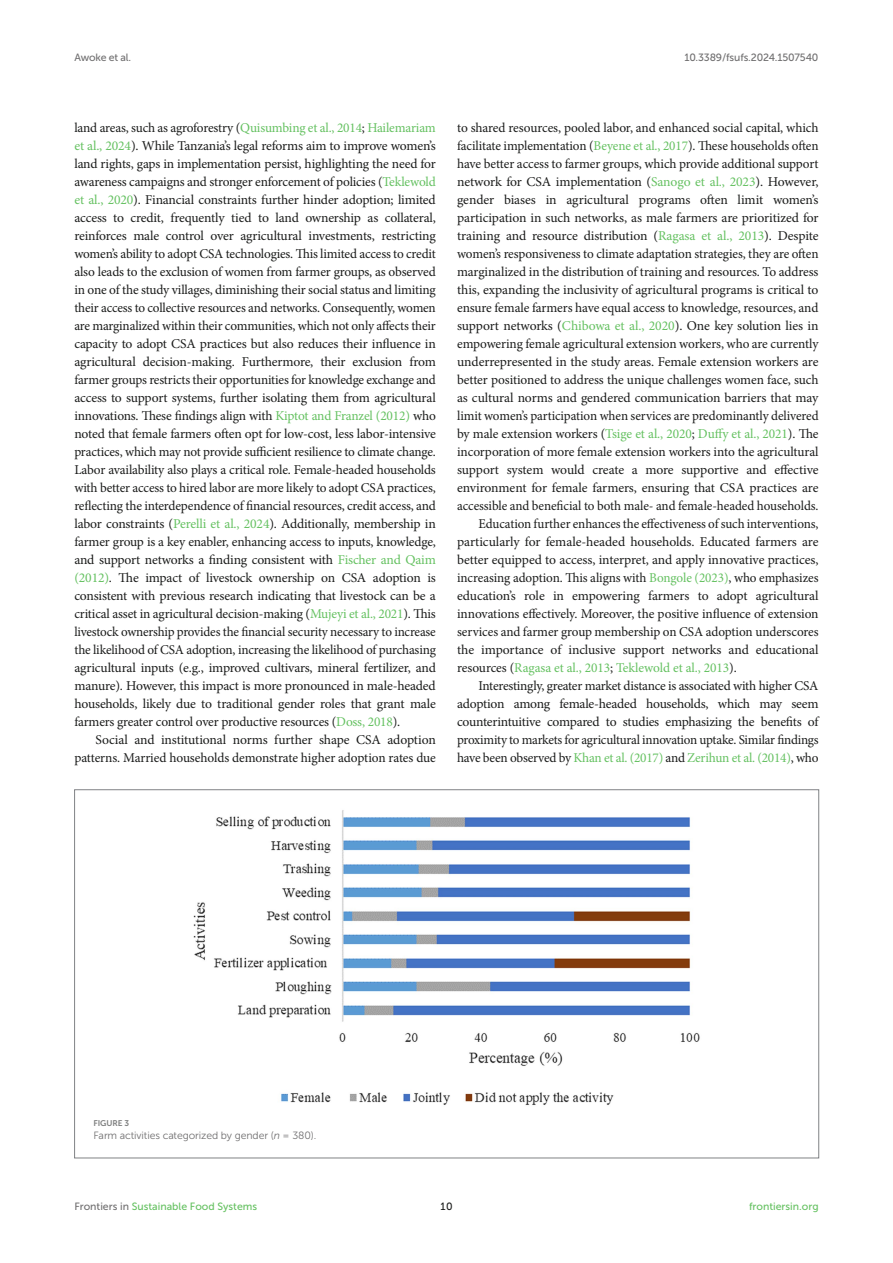
<style>
.page{position:relative;width:893px;height:1263px;background:#fff}
.page>*{position:absolute;margin:0;border:0;box-sizing:border-box;transform-origin:0 0}
.TEXT{font:13.5px/18px "Minion Pro";letter-spacing:-.01em;color:#1b1c1b;text-align:justify}
.t1{font:10.5px "Museo Sans 500";color:#65c161}
.FIG_LEG{font:10.5px "Museo Sans 300";letter-spacing:-.01em;color:#706f70}
.t2{font:10.5px "Museo Sans 500";letter-spacing:-.015em;color:#706f70}
.t3{font:10.5px "Museo Sans 500";color:#1b1c1b}
.FIG_HD{font:8.25px "Museo Sans 700";letter-spacing:-.01em;color:#7e7f7f}
.s1{color:#65c161}
.s2{font-style:italic}
.s3{color:#706f70}
</style>
<div class="page">
<img style="left:193px;top:810px;width:507px;height:295px">
<p class="t2" style="left:74px;top:51px;width:58px">Awoke et al.</p>
<p class="t2" style="left:684px;top:51px;width:136px">10.3389/fsufs.2024.1507540</p>
<p class="TEXT" style="left:74px;top:119px;width:363px">land areas, such as agroforestry (<span class="s1">Quisumbing et al., 2014</span>; <span class="s1">Hailemariam et al., 2024</span>). While Tanzania’s legal reforms aim to improve women’s land rights, gaps in implementation persist, highlighting the need for awareness campaigns and stronger enforcement of policies (<span class="s1">Teklewold et al., 2020</span>). Financial constraints further hinder adoption; limited access to credit, frequently tied to land ownership as collateral, reinforces male control over agricultural investments, restricting women’s ability to adopt CSA technologies. This limited access to credit also leads to the exclusion of women from farmer groups, as observed in one of the study villages, diminishing their social status and limiting their access to collective resources and networks. Consequently, women are marginalized within their communities, which not only affects their capacity to adopt CSA practices but also reduces their influence in agricultural decision-making. Furthermore, their exclusion from farmer groups restricts their opportunities for knowledge exchange and access to support systems, further isolating them from agricultural innovations. These findings align with <span class="s1">Kiptot and Franzel (2012)</span> who noted that female farmers often opt for low-cost, less labor-intensive practices, which may not provide sufficient resilience to climate change.<br>Labor availability also plays a critical role. Female-headed households with better access to hired labor are more likely to adopt CSA practices, reflecting the interdependence of financial resources, credit access, and labor constraints (<span class="s1">Perelli et al., 2024</span>). Additionally, membership in farmer group is a key enabler, enhancing access to inputs, knowledge, and support networks a finding consistent with <span class="s1">Fischer and Qaim (2012)</span>. The impact of livestock ownership on CSA adoption is consistent with previous research indicating that livestock can be a critical asset in agricultural decision-making (<span class="s1">Mujeyi et al., 2021</span>). This livestock ownership provides the financial security necessary to increase the likelihood of CSA adoption, increasing the likelihood of purchasing agricultural inputs (e.g., improved cultivars, mineral fertilizer, and manure). However, this impact is more pronounced in male-headed households, likely due to traditional gender roles that grant male farmers greater control over productive resources (<span class="s1">Doss, 2018</span>).</p>
<p class="TEXT" style="left:74px;top:731px;width:363px;text-align:right">Social and institutional norms further shape CSA adoption patterns. Married households demonstrate higher adoption rates due</p>
<p class="TEXT" style="left:457px;top:119px;width:363px">to shared resources, pooled labor, and enhanced social capital, which facilitate implementation (<span class="s1">Beyene et al., 2017</span>). These households often have better access to farmer groups, which provide additional support network for CSA implementation (<span class="s1">Sanogo et al., 2023</span>). However, gender biases in agricultural programs often limit women’s participation in such networks, as male farmers are prioritized for training and resource distribution (<span class="s1">Ragasa et al., 2013</span>). Despite women’s responsiveness to climate adaptation strategies, they are often marginalized in the distribution of training and resources. To address this, expanding the inclusivity of agricultural programs is critical to ensure female farmers have equal access to knowledge, resources, and support networks (<span class="s1">Chibowa et al., 2020</span>). One key solution lies in empowering female agricultural extension workers, who are currently underrepresented in the study areas. Female extension workers are better positioned to address the unique challenges women face, such as cultural norms and gendered communication barriers that may limit women’s participation when services are predominantly delivered by male extension workers (<span class="s1">Tsige et al., 2020</span>; <span class="s1">Duffy et al., 2021</span>). The incorporation of more female extension workers into the agricultural support system would create a more supportive and effective environment for female farmers, ensuring that CSA practices are accessible and beneficial to both male- and female-headed households.</p>
<p class="TEXT" style="left:457px;top:515px;width:363px;text-indent:21px">Education further enhances the effectiveness of such interventions, particularly for female-headed households. Educated farmers are better equipped to access, interpret, and apply innovative practices, increasing adoption. This aligns with <span class="s1">Bongole (2023)</span>, who emphasizes education’s role in empowering farmers to adopt agricultural innovations effectively. Moreover, the positive influence of extension services and farmer group membership on CSA adoption underscores the importance of inclusive support networks and educational resources (<span class="s1">Ragasa et al., 2013</span>; <span class="s1">Teklewold et al., 2013</span>).</p>
<p class="TEXT" style="left:457px;top:677px;width:363px;text-indent:21px">Interestingly, greater market distance is associated with higher CSA adoption among female-headed households, which may seem counterintuitive compared to studies emphasizing the benefits of proximity to markets for agricultural innovation uptake. Similar findings have been observed by <span class="s1">Khan et al. (2017)</span> and <span class="s1">Zerihun et al. (2014)</span>, who</p>
<p class="FIG_HD" style="left:94px;top:1118px;width:37px">FIGURE 3</p>
<p class="FIG_LEG" style="left:94px;top:1130px;width:224px">Farm activities categorized by gender (<span class="s2">n</span> = 380).</p>
<p class="t1" style="left:74px;top:1200px;width:184px"><span class="s3">Frontiers in</span> Sustainable Food Systems</p>
<p class="t3" style="left:440px;top:1200px;width:14px">10</p>
<p class="t1" style="left:749px;top:1200px;width:71px">frontiersin.org</p>
</div>
